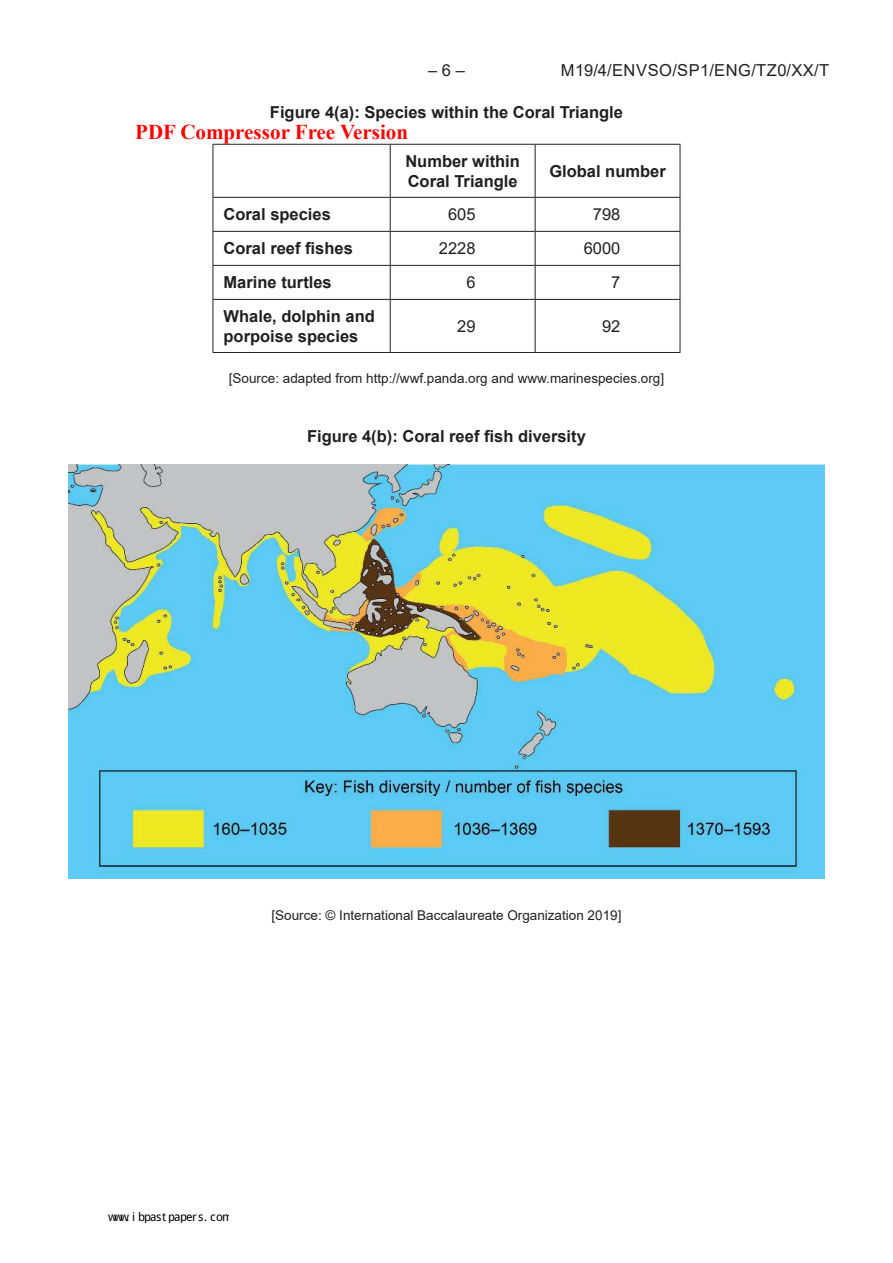
<style>
.page{position:relative;width:893px;height:1263px;background:#fff}
.page>*{position:absolute;margin:0;border:0;box-sizing:border-box;transform-origin:0 0}
.t1{font:700 21px "Times New Roman";color:#f00}
.t2{font:700 16.5px/19.8px "Arial";color:#221f1f}
.t3{font:16.5px "Arial";letter-spacing:.035em;color:#221f1f}
.t4{font:16.5px "Arial";color:#221f1f}
.t5{font:13.5px "Arial";color:#221f1f}
.t6{font:12px "Droid Sans Fallback";letter-spacing:-.08em;color:#000}
</style>
<div class="page">
<hr style="left:213px;top:144px;width:177px;height:1px;background:#221f1f">
<hr style="left:213px;top:145px;width:1px;height:52px;background:#221f1f">
<hr style="left:390px;top:144px;width:145px;height:1px;background:#221f1f">
<hr style="left:390px;top:145px;width:1px;height:52px;background:#221f1f">
<hr style="left:535px;top:144px;width:145px;height:1px;background:#221f1f">
<hr style="left:535px;top:145px;width:1px;height:52px;background:#221f1f">
<hr style="left:680px;top:145px;width:1px;height:52px;background:#221f1f">
<hr style="left:213px;top:197px;width:177px;height:1px;background:#221f1f">
<hr style="left:213px;top:198px;width:1px;height:33px;background:#221f1f">
<hr style="left:390px;top:197px;width:145px;height:1px;background:#221f1f">
<hr style="left:390px;top:198px;width:1px;height:33px;background:#221f1f">
<hr style="left:535px;top:197px;width:145px;height:1px;background:#221f1f">
<hr style="left:535px;top:198px;width:1px;height:33px;background:#221f1f">
<hr style="left:680px;top:198px;width:1px;height:33px;background:#221f1f">
<hr style="left:213px;top:231px;width:177px;height:1px;background:#221f1f">
<hr style="left:213px;top:232px;width:1px;height:33px;background:#221f1f">
<hr style="left:390px;top:231px;width:145px;height:1px;background:#221f1f">
<hr style="left:390px;top:232px;width:1px;height:33px;background:#221f1f">
<hr style="left:535px;top:231px;width:145px;height:1px;background:#221f1f">
<hr style="left:535px;top:232px;width:1px;height:33px;background:#221f1f">
<hr style="left:680px;top:232px;width:1px;height:33px;background:#221f1f">
<hr style="left:213px;top:265px;width:177px;height:1px;background:#221f1f">
<hr style="left:213px;top:266px;width:1px;height:33px;background:#221f1f">
<hr style="left:390px;top:265px;width:145px;height:1px;background:#221f1f">
<hr style="left:390px;top:266px;width:1px;height:33px;background:#221f1f">
<hr style="left:535px;top:265px;width:145px;height:1px;background:#221f1f">
<hr style="left:535px;top:266px;width:1px;height:33px;background:#221f1f">
<hr style="left:680px;top:266px;width:1px;height:33px;background:#221f1f">
<hr style="left:213px;top:299px;width:177px;height:1px;background:#221f1f">
<hr style="left:213px;top:300px;width:1px;height:52px;background:#221f1f">
<hr style="left:390px;top:299px;width:145px;height:1px;background:#221f1f">
<hr style="left:390px;top:300px;width:1px;height:52px;background:#221f1f">
<hr style="left:535px;top:299px;width:145px;height:1px;background:#221f1f">
<hr style="left:535px;top:300px;width:1px;height:52px;background:#221f1f">
<hr style="left:680px;top:300px;width:1px;height:52px;background:#221f1f">
<hr style="left:213px;top:352px;width:177px;height:1px;background:#221f1f">
<hr style="left:390px;top:352px;width:145px;height:1px;background:#221f1f">
<hr style="left:535px;top:352px;width:145px;height:1px;background:#221f1f">
<img style="left:68px;top:464px;width:757px;height:415px">
<p class="t4" style="left:428px;top:64px;width:38px">– 6 –</p>
<p class="t3" style="left:561px;top:64px;width:270px">M19/4/ENVSO/SP1/ENG/TZ0/XX/T</p>
<p class="t2" style="left:270px;top:104px;width:354px">Figure 4(a): Species within the Coral Triangle</p>
<p class="t2" style="left:405px;top:153px;width:116px">Number within<br>Coral Triangle</p>
<p class="t2" style="left:549px;top:163px;width:118px">Global number</p>
<p class="t2" style="left:224px;top:206px;width:109px">Coral species</p>
<p class="t4" style="left:448px;top:208px;width:29px">605</p>
<p class="t4" style="left:593px;top:208px;width:29px">798</p>
<p class="t2" style="left:224px;top:239px;width:131px">Coral reef fishes</p>
<p class="t4" style="left:439px;top:242px;width:38px">2228</p>
<p class="t4" style="left:584px;top:242px;width:38px">6000</p>
<p class="t2" style="left:224px;top:274px;width:110px">Marine turtles</p>
<p class="t4" style="left:466px;top:276px;width:11px">6</p>
<p class="t4" style="left:611px;top:276px;width:11px">7</p>
<p class="t2" style="left:224px;top:308px;width:153px">Whale, dolphin and porpoise species</p>
<p class="t4" style="left:457px;top:320px;width:20px">29</p>
<p class="t4" style="left:602px;top:320px;width:20px">92</p>
<p class="t5" style="left:229px;top:373px;width:437px">[Source: adapted from http://wwf.panda.org and www.marinespecies.org]</p>
<p class="t1" style="left:135px;top:125px;width:275px">PDF Compressor Free Version</p>
<p class="t2" style="left:307px;top:427px;width:280px">Figure 4(b): Coral reef fish diversity</p>
<p class="t5" style="left:272px;top:910px;width:351px">[Source: © International Baccalaureate Organization 2019]</p>
<p class="t6" style="left:108px;top:1208px;width:126px">www. i bpast papers. com</p>
</div>
